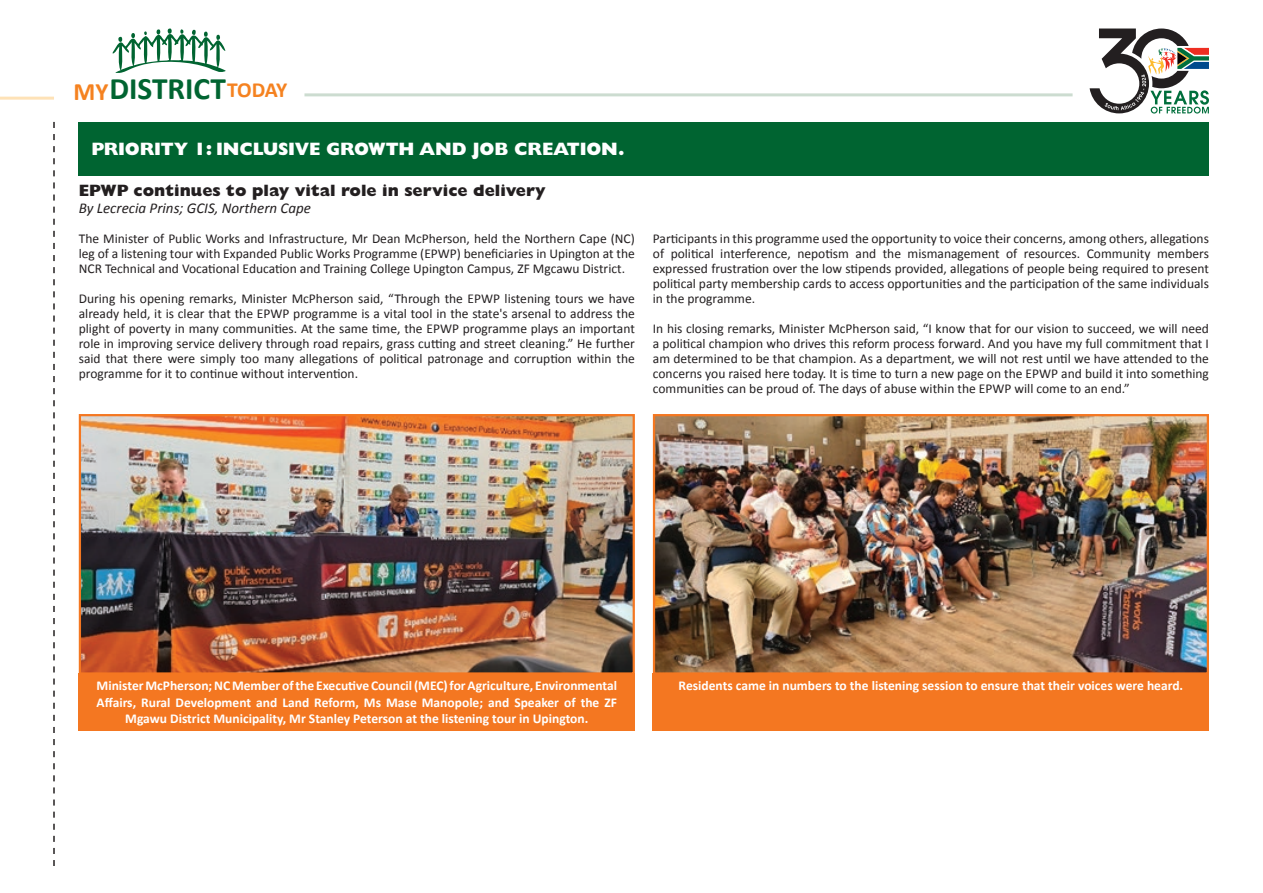
<style>
.page{position:relative;width:1263px;height:893px;background:#fff}
.page>*{position:absolute;margin:0;border:0;box-sizing:border-box;transform-origin:0 0}
.t1{font:700 31.35px "Calibri";color:#006431}
.t2{font:800 18px "Gill Sans MT Pro";letter-spacing:-.01em;color:#fff}
.t3{font:800 16.5px "Gill Sans MT Pro";color:#231f20}
.t4{font:italic 15px "Calibri";color:#231f20}
.t5{font:13.5px/15px "Calibri";color:#231f20;text-align:justify}
.t6{font:700 13.5px/16.2px "Calibri";color:#fff;text-align:center}
.s1{font-size:25.05px;color:#f58220}
.s2{font-size:21.6px;color:#f58220}
</style>
<div class="page">
<div style="left:79px;top:122px;width:1130px;height:54px;background:#006431"></div>
<svg style="left:53px;top:122px;width:2px;height:744px"></svg>
<hr style="left:0;top:97px;width:54px;height:3px;background:#fee2b7">
<hr style="left:304px;top:93px;width:768px;height:3px;background:#ccdcd0">
<svg style="left:113px;top:28px;width:113px;height:45px"></svg>
<svg style="left:1089px;top:29px;width:120px;height:85px"></svg>
<img style="left:82px;top:417px;width:550px;height:255px">
<div style="left:79px;top:414px;width:556px;height:261px;border:2px solid #f47721"></div>
<div style="left:79px;top:673px;width:556px;height:57px;background:#f47721"></div>
<img style="left:656px;top:417px;width:550px;height:255px">
<div style="left:653px;top:414px;width:556px;height:261px;border:2px solid #f47721"></div>
<div style="left:653px;top:673px;width:556px;height:57px;background:#f47721"></div>
<h1 class="t1" style="left:73px;top:69px;width:215px"><span class="s1">MY</span>DISTRICT<span class="s2">TODAY</span></h1>
<h2 class="t2" style="left:91px;top:138px;width:535px">PRIORITY 1: INCLUSIVE GROWTH AND JOB CREATION.</h2>
<p class="t3" style="left:79px;top:181px;width:468px">EPWP continues to play vital role in service delivery</p>
<p class="t4" style="left:79px;top:197px;width:234px">By Lecrecia Prins; GCIS, Northern Cape</p>
<p class="t5" style="left:79px;top:231px;width:558px">The Minister of Public Works and Infrastructure, Mr Dean McPherson, held the Northern Cape (NC) leg of a listening tour with Expanded Public Works Programme (EPWP) beneficiaries in Upington at the NCR Technical and Vocational Education and Training College Upington Campus, ZF Mgcawu District.</p>
<p class="t5" style="left:79px;top:291px;width:558px">During his opening remarks, Minister McPherson said, “Through the EPWP listening tours we have already held, it is clear that the EPWP programme is a vital tool in the state's arsenal to address the plight of poverty in many communities. At the same time, the EPWP programme plays an important role in improving service delivery through road repairs, grass cutting and street cleaning.” He further said that there were simply too many allegations of political patronage and corruption within the programme for it to continue without intervention.</p>
<p class="t5" style="left:653px;top:231px;width:558px">Participants in this programme used the opportunity to voice their concerns, among others, allegations of political interference, nepotism and the mismanagement of resources. Community members expressed frustration over the low stipends provided, allegations of people being required to present political party membership cards to access opportunities and the participation of the same individuals in the programme.</p>
<p class="t5" style="left:653px;top:321px;width:558px">In his closing remarks, Minister McPherson said, “I know that for our vision to succeed, we will need a political champion who drives this reform process forward. And you have my full commitment that I am determined to be that champion. As a department, we will not rest until we have attended to the concerns you raised here today. It is time to turn a new page on the EPWP and build it into something communities can be proud of. The days of abuse within the EPWP will come to an end.”</p>
<p class="t6" style="left:97px;top:678px;width:522px">Minister McPherson; NC Member of the Executive Council (MEC) for Agriculture, Environmental<br>Affairs, Rural Development and Land Reform, Ms Mase Manopole; and Speaker of the ZF<br>Mgawu District Municipality, Mr Stanley Peterson at the listening tour in Upington.</p>
<p class="t6" style="left:679px;top:678px;width:506px">Residents came in numbers to the listening session to ensure that their voices were heard.</p>
</div>
